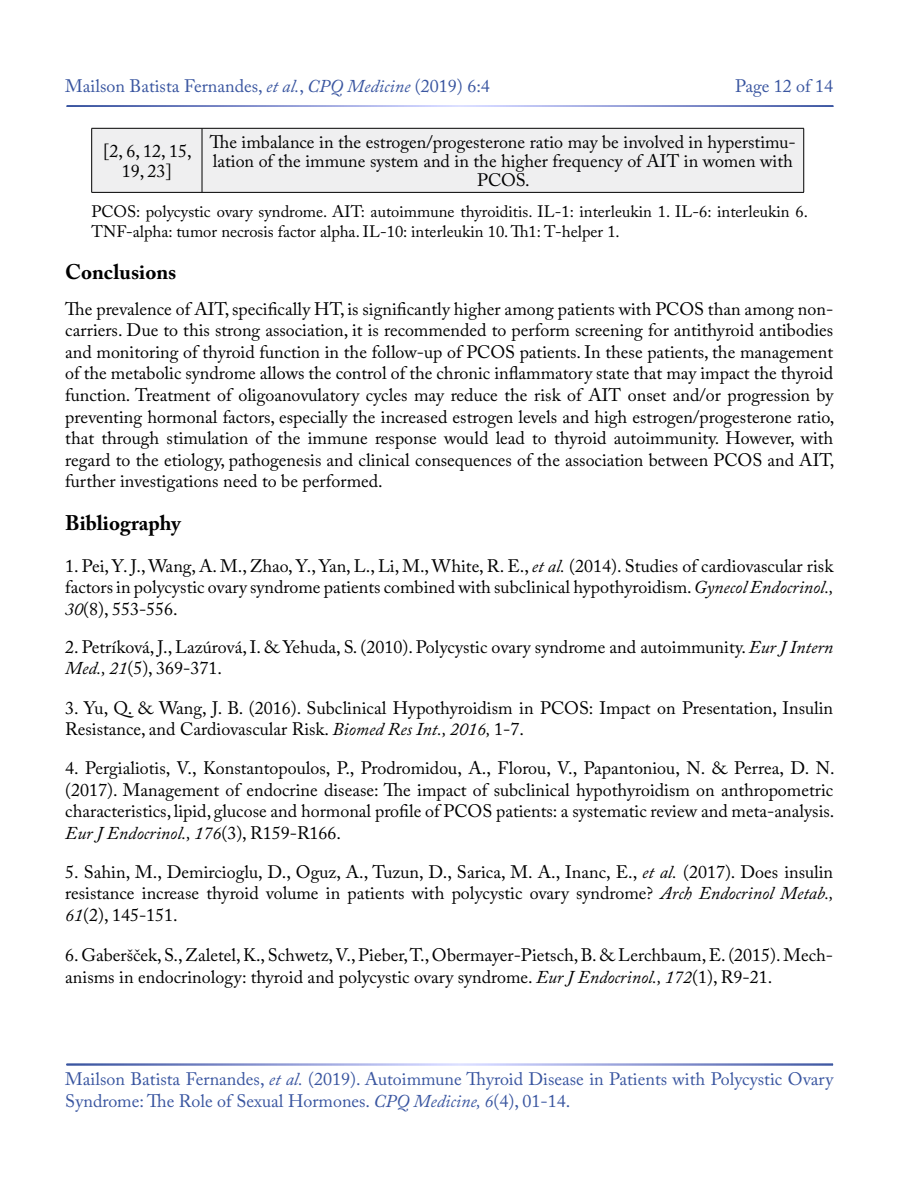
<style>
.page{position:relative;width:900px;height:1200px;background:#fff}
.page>*{position:absolute;margin:0;border:0;box-sizing:border-box;transform-origin:0 0}
.t1{font:700 21px "Adobe Caslon Pro";color:#000}
.t2{font:18px/21.6px "Adobe Caslon Pro";color:#000;text-align:justify}
.t3{font:18px/21.6px "Adobe Caslon Pro";color:#3955a0}
.t4{font:16.5px/19.8px "Adobe Caslon Pro";color:#000}
.s1{font-style:italic}
</style>
<div class="page">
<div style="left:92px;top:129px;width:711px;height:63px;background:#efeff0"></div>
<hr style="left:92px;top:128px;width:110px;height:1px;background:#000">
<hr style="left:91px;top:128px;width:1px;height:64px;background:#000">
<hr style="left:202px;top:128px;width:602px;height:1px;background:#000">
<hr style="left:202px;top:128px;width:1px;height:64px;background:#000">
<hr style="left:803px;top:128px;width:1px;height:64px;background:#000">
<hr style="left:92px;top:192px;width:110px;height:1px;background:#000">
<hr style="left:202px;top:192px;width:602px;height:1px;background:#000">
<p class="t3" style="left:65px;top:75px;width:426px">Mailson Batista Fernandes, <span class="s1">et al.</span>, <span class="s1">CPQ Medicine</span> (2019) 6:4</p>
<p class="t3" style="left:735px;top:75px;width:100px">Page 12 of 14</p>
<p class="t2" style="left:103px;top:141px;width:90px;line-height:19.4px;text-align:center">[2, 6, 12, 15,<br>19, 23]</p>
<p class="t2" style="left:210px;top:132px;width:587px;line-height:19.4px;text-align:center">The imbalance in the estrogen/progesterone ratio may be involved in hyperstimu&shy;lation of the immune system and in the higher frequency of AIT in women with<br>PCOS.</p>
<p class="t4" style="left:92px;top:201px;width:718px">PCOS: polycystic ovary syndrome. AIT: autoimmune thyroiditis. IL-1: interleukin 1. IL-6: interleukin 6.<br>TNF-alpha: tumor necrosis factor alpha. IL-10: interleukin 10. Th1: T-helper 1.</p>
<p class="t1" style="left:65px;top:260px;width:113px">Conclusions</p>
<p class="t2" style="left:65px;top:298px;width:771px">The prevalence of AIT, specifically HT, is significantly higher among patients with PCOS than among non&shy;carriers. Due to this strong association, it is recommended to perform screening for antithyroid antibodies and monitoring of thyroid function in the follow-up of PCOS patients. In these patients, the management of the metabolic syndrome allows the control of the chronic inflammatory state that may impact the thyroid function. Treatment of oligoanovulatory cycles may reduce the risk of AIT onset and/or progression by preventing hormonal factors, especially the increased estrogen levels and high estrogen/progesterone ratio, that through stimulation of the immune response would lead to thyroid autoimmunity. However, with regard to the etiology, pathogenesis and clinical consequences of the association between PCOS and AIT, further investigations need to be performed.</p>
<p class="t1" style="left:65px;top:511px;width:117px">Bibliography</p>
<p class="t2" style="left:65px;top:555px;width:770px">1. Pei, Y. J., Wang, A. M., Zhao, Y., Yan, L., Li, M., White, R. E., <span class="s1">et al.</span> (2014). Studies of cardiovascular risk factors in polycystic ovary syndrome patients combined with subclinical hypothyroidism. <span class="s1">Gynecol Endocrinol., 30</span>(8), 553-556.</p>
<p class="t2" style="left:65px;top:636px;width:770px">2. Petríková, J., Lazúrová, I. &amp; Yehuda, S. (2010). Polycystic ovary syndrome and autoimmunity. <span class="s1">Eur J Intern<br>Med., 21</span>(5), 369-371.</p>
<p class="t2" style="left:65px;top:697px;width:769px">3. Yu, Q. &amp; Wang, J. B. (2016). Subclinical Hypothyroidism in PCOS: Impact on Presentation, Insulin<br>Resistance, and Cardiovascular Risk. <span class="s1">Biomed Res Int., 2016,</span> 1-7.</p>
<p class="t2" style="left:65px;top:757px;width:771px">4. Pergialiotis, V., Konstantopoulos, P., Prodromidou, A., Florou, V., Papantoniou, N. &amp; Perrea, D. N. (2017). Management of endocrine disease: The impact of subclinical hypothyroidism on anthropometric characteristics, lipid, glucose and hormonal profile of PCOS patients: a systematic review and meta-analysis.<br><span class="s1">Eur J Endocrinol., 176</span>(3), R159-R166.</p>
<p class="t2" style="left:65px;top:861px;width:770px">5. Sahin, M., Demircioglu, D., Oguz, A., Tuzun, D., Sarica, M. A., Inanc, E., <span class="s1">et al.</span> (2017). Does insulin resistance increase thyroid volume in patients with polycystic ovary syndrome? <span class="s1">Arch Endocrinol Metab., 61</span>(2), 145-151.</p>
<p class="t2" style="left:65px;top:944px;width:769px">6. Gaberšček, S., Zaletel, K., Schwetz, V., Pieber, T., Obermayer-Pietsch, B. &amp; Lerchbaum, E. (2015). Mech&shy;anisms in endocrinology: thyroid and polycystic ovary syndrome. <span class="s1">Eur J Endocrinol., 172</span>(1), R9-21.</p>
<p class="t3" style="left:65px;top:1068px;width:769px">Mailson Batista Fernandes, <span class="s1">et al.</span> (2019). Autoimmune Thyroid Disease in Patients with Polycystic Ovary<br>Syndrome: The Role of Sexual Hormones. <span class="s1">CPQ Medicine, 6</span>(4), 01-14.</p>
</div>
